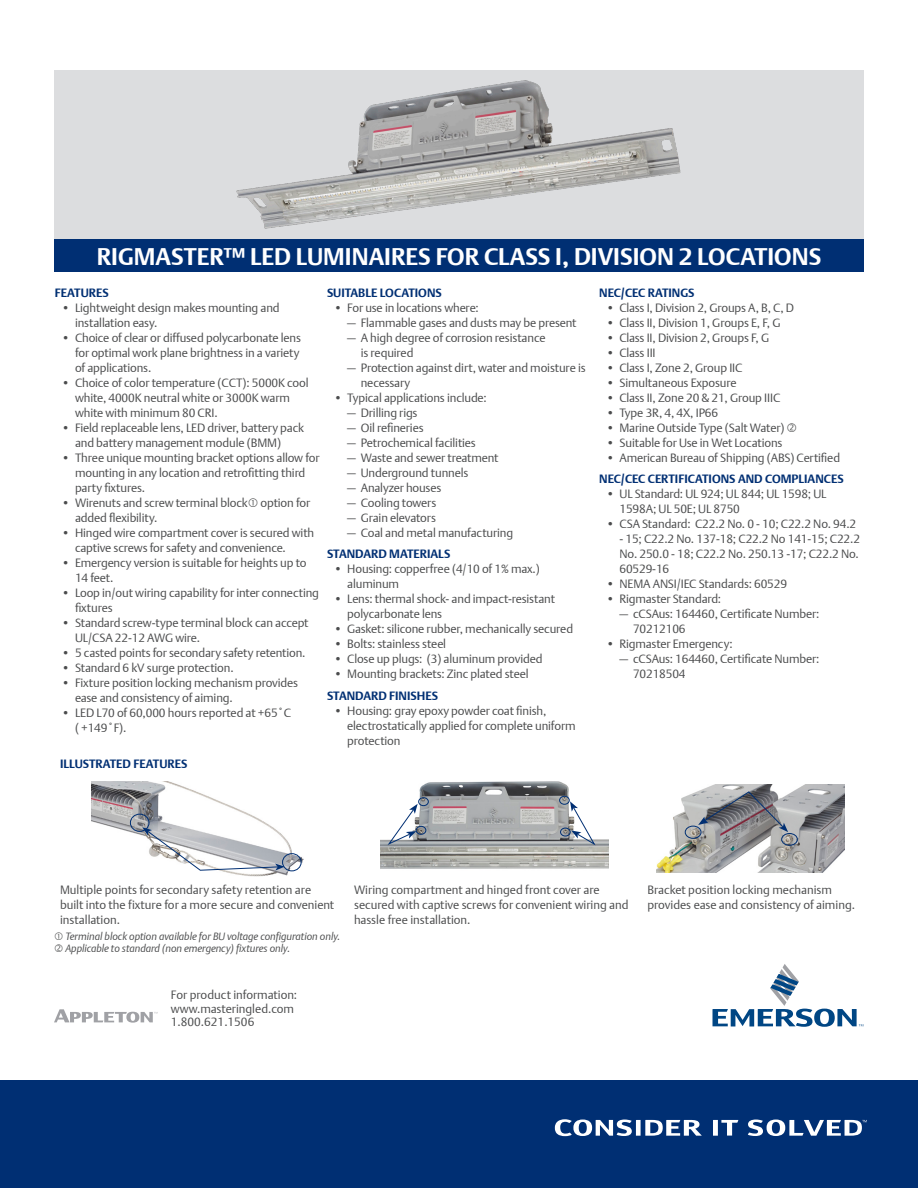
<style>
.page{position:relative;width:918px;height:1188px;background:#fff}
.page>*{position:absolute;margin:0;border:0;box-sizing:border-box;transform-origin:0 0}
.t1{font:700 24px "DTL Argo T";color:#fff}
.Content_Text{font:12px/15px "DTL Argo T Light";letter-spacing:-.01em;color:#4b4c4d}
.Content_Heading{font:700 12px "DTL Argo T";color:#002f73}
.Notes{font:italic 10.5px "DTL Argo T Light";letter-spacing:-.005em;color:#4b4c4d}
</style>
<div class="page">
<div style="left:0;top:1080px;width:918px;height:108px;background:#002f73"></div>
<svg style="left:713px;top:964px;width:150px;height:63px"></svg>
<svg style="left:54px;top:1009px;width:103px;height:14px"></svg>
<svg style="left:713px;top:1120px;width:25px;height:16px"></svg>
<svg style="left:555px;top:1119px;width:147px;height:17px"></svg>
<svg style="left:748px;top:1120px;width:119px;height:16px"></svg>
<img style="left:91px;top:782px;width:213px;height:95px">
<div style="left:130px;top:814px;width:19px;height:18px;border:1px solid #002f73;border-radius:50%"></div>
<div style="left:282px;top:853px;width:20px;height:18px;border:1px solid #002f73;border-radius:50%"></div>
<svg style="left:142px;top:827px;width:143px;height:44px"></svg>
<img style="left:381px;top:781px;width:228px;height:88px">
<div style="left:559px;top:796px;width:11px;height:9px;border:1px solid #002f73;border-radius:50%"></div>
<div style="left:418px;top:797px;width:11px;height:9px;border:1px solid #002f73;border-radius:50%"></div>
<div style="left:560px;top:828px;width:11px;height:9px;border:1px solid #002f73;border-radius:50%"></div>
<div style="left:416px;top:826px;width:10px;height:9px;border:1px solid #002f73;border-radius:50%"></div>
<svg style="left:570px;top:801px;width:27px;height:46px"></svg>
<svg style="left:386px;top:804px;width:32px;height:42px"></svg>
<img style="left:657px;top:785px;width:187px;height:87px">
<div style="left:781px;top:833px;width:17px;height:13px;border:1px solid #002f73;border-radius:50%"></div>
<svg style="left:698px;top:791px;width:90px;height:41px;background:#8a8a90"></svg>
<div style="left:685px;top:826px;width:17px;height:13px;border:1px solid #002f73;border-radius:50%"></div>
<div style="left:54px;top:70px;width:810px;height:170px;background:#dcdddf"></div>
<div style="left:54px;top:240px;width:810px;height:32px;background:#002f73"></div>
<img style="left:236px;top:80px;width:445px;height:149px">
<p class="t1" style="left:97px;top:242px;width:726px">RIGMASTER™ LED LUMINAIRES FOR CLASS I, DIVISION 2 LOCATIONS</p>
<p class="Content_Heading" style="left:55px;top:285px;width:55px">FEATURES</p>
<p class="Content_Text" style="left:75px;top:300px;width:206px;text-indent:-14px">• Lightweight design makes mounting and installation easy.</p>
<p class="Content_Text" style="left:75px;top:330px;width:228px;text-indent:-14px">• Choice of clear or diffused polycarbonate lens for optimal work plane brightness in a variety of applications.</p>
<p class="Content_Text" style="left:75px;top:375px;width:235px;text-indent:-14px">• Choice of color temperature (CCT): 5000K cool white, 4000K neutral white or 3000K warm white with minimum 80 CRI.</p>
<p class="Content_Text" style="left:75px;top:420px;width:231px;text-indent:-14px">• Field replaceable lens, LED driver, battery pack and battery management module (BMM)</p>
<p class="Content_Text" style="left:75px;top:450px;width:246px;text-indent:-14px">• Three unique mounting bracket options allow for mounting in any location and retrofitting third party fixtures.</p>
<p class="Content_Text" style="left:75px;top:495px;width:237px;text-indent:-14px">• Wirenuts and screw terminal block option for added flexibility.</p>
<p class="Content_Text" style="left:75px;top:525px;width:241px;text-indent:-14px">• Hinged wire compartment cover is secured with captive screws for safety and convenience.</p>
<p class="Content_Text" style="left:75px;top:555px;width:233px;text-indent:-14px">• Emergency version is suitable for heights up to<br>14 feet.</p>
<p class="Content_Text" style="left:75px;top:585px;width:246px;text-indent:-14px">• Loop in/out wiring capability for inter connecting fixtures</p>
<p class="Content_Text" style="left:75px;top:615px;width:235px;text-indent:-14px">• Standard screw-type terminal block can accept<br>UL/CSA 22-12 AWG wire.</p>
<p class="Content_Text" style="left:62px;top:645px;width:246px">• 5 casted points for secondary safety retention.</p>
<p class="Content_Text" style="left:62px;top:660px;width:174px">• Standard 6 kV surge protection.</p>
<p class="Content_Text" style="left:75px;top:675px;width:225px;text-indent:-14px">• Fixture position locking mechanism provides ease and consistency of aiming.</p>
<p class="Content_Text" style="left:75px;top:705px;width:218px;text-indent:-14px">• LED L70 of 60,000 hours reported at +65˚C ( +149˚F).</p>
<p class="Content_Heading" style="left:599px;top:285px;width:97px">NEC/CEC RATINGS</p>
<p class="Content_Text" style="left:606px;top:300px;width:190px">• Class I, Division 2, Groups A, B, C, D</p>
<p class="Content_Text" style="left:606px;top:315px;width:176px">• Class II, Division 1, Groups E, F, G</p>
<p class="Content_Text" style="left:606px;top:330px;width:165px">• Class II, Division 2, Groups F, G</p>
<p class="Content_Text" style="left:606px;top:345px;width:51px">• Class III</p>
<p class="Content_Text" style="left:606px;top:360px;width:138px">• Class I, Zone 2, Group IIC</p>
<p class="Content_Text" style="left:606px;top:375px;width:132px">• Simultaneous Exposure</p>
<p class="Content_Text" style="left:606px;top:390px;width:176px">• Class II, Zone 20 &amp; 21, Group IIIC</p>
<p class="Content_Text" style="left:606px;top:405px;width:114px">• Type 3R, 4, 4X, IP66</p>
<p class="Content_Text" style="left:606px;top:420px;width:180px">• Marine Outside Type (Salt Water)</p>
<p class="Content_Text" style="left:606px;top:435px;width:178px">• Suitable for Use in Wet Locations</p>
<p class="Content_Text" style="left:606px;top:450px;width:236px">• American Bureau of Shipping (ABS) Certified</p>
<p class="Content_Heading" style="left:599px;top:472px;width:246px">NEC/CEC CERTIFICATIONS AND COMPLIANCES</p>
<p class="Content_Text" style="left:620px;top:486px;width:209px;text-indent:-14px">• UL Standard: UL 924; UL 844; UL 1598; UL<br>1598A; UL 50E; UL 8750</p>
<p class="Content_Text" style="left:606px;top:516px;width:252px">• CSA Standard: C22.2 No. 0 - 10; C22.2 No. 94.2</p>
<p class="Content_Text" style="left:620px;top:531px;width:242px;text-align:justify">- 15; C22.2 No. 137-18; C22.2 No 141-15; C22.2<br>No. 250.0 - 18; C22.2 No. 250.13 -17; C22.2 No.<br>60529-16</p>
<p class="Content_Text" style="left:606px;top:576px;width:183px">• NEMA ANSI/IEC Standards: 60529</p>
<p class="Content_Text" style="left:606px;top:591px;width:117px">• Rigmaster Standard:</p>
<p class="Content_Text" style="left:633px;top:606px;width:188px;text-indent:-14px">— cCSAus: 164460, Certificate Number:<br>70212106</p>
<p class="Content_Text" style="left:606px;top:636px;width:128px">• Rigmaster Emergency:</p>
<p class="Content_Text" style="left:633px;top:651px;width:188px;text-indent:-14px">— cCSAus: 164460, Certificate Number:<br>70218504</p>
<p class="Content_Heading" style="left:327px;top:285px;width:116px">SUITABLE LOCATIONS</p>
<p class="Content_Text" style="left:334px;top:300px;width:146px">• For use in locations where:</p>
<p class="Content_Text" style="left:347px;top:315px;width:231px">— Flammable gases and dusts may be present</p>
<p class="Content_Text" style="left:361px;top:330px;width:186px;text-indent:-14px">— A high degree of corrosion resistance is required</p>
<p class="Content_Text" style="left:361px;top:360px;width:226px;text-indent:-14px">— Protection against dirt, water and moisture is necessary</p>
<p class="Content_Text" style="left:334px;top:390px;width:154px">• Typical applications include:</p>
<p class="Content_Text" style="left:347px;top:405px;width:72px">— Drilling rigs</p>
<p class="Content_Text" style="left:347px;top:420px;width:78px">— Oil refineries</p>
<p class="Content_Text" style="left:347px;top:435px;width:130px">— Petrochemical facilities</p>
<p class="Content_Text" style="left:347px;top:450px;width:153px">— Waste and sewer treatment</p>
<p class="Content_Text" style="left:347px;top:465px;width:123px">— Underground tunnels</p>
<p class="Content_Text" style="left:347px;top:480px;width:96px">— Analyzer houses</p>
<p class="Content_Text" style="left:347px;top:495px;width:91px">— Cooling towers</p>
<p class="Content_Text" style="left:347px;top:510px;width:90px">— Grain elevators</p>
<p class="Content_Text" style="left:347px;top:525px;width:168px">— Coal and metal manufacturing</p>
<p class="Content_Heading" style="left:327px;top:547px;width:125px">STANDARD MATERIALS</p>
<p class="Content_Text" style="left:347px;top:561px;width:194px;text-indent:-14px">• Housing: copperfree (4/10 of 1% max.) aluminum</p>
<p class="Content_Text" style="left:347px;top:591px;width:209px;text-indent:-14px">• Lens: thermal shock- and impact-resistant polycarbonate lens</p>
<p class="Content_Text" style="left:334px;top:621px;width:241px">• Gasket: silicone rubber, mechanically secured</p>
<p class="Content_Text" style="left:334px;top:636px;width:114px">• Bolts: stainless steel</p>
<p class="Content_Text" style="left:334px;top:651px;width:210px">• Close up plugs: (3) aluminum provided</p>
<p class="Content_Text" style="left:334px;top:666px;width:196px">• Mounting brackets: Zinc plated steel</p>
<p class="Content_Heading" style="left:327px;top:689px;width:113px">STANDARD FINISHES</p>
<p class="Content_Text" style="left:347px;top:703px;width:230px;text-indent:-14px">• Housing: gray epoxy powder coat finish, electrostatically applied for complete uniform protection</p>
<p class="Content_Heading" style="left:60px;top:757px;width:129px">ILLUSTRATED FEATURES</p>
<p class="Content_Text" style="left:60px;top:882px;width:276px">Multiple points for secondary safety retention are built into the fixture for a more secure and convenient installation.</p>
<p class="Content_Text" style="left:354px;top:882px;width:276px">Wiring compartment and hinged front cover are secured with captive screws for convenient wiring and hassle free installation.</p>
<p class="Content_Text" style="left:647px;top:882px;width:209px">Bracket position locking mechanism provides ease and consistency of aiming.</p>
<p class="Notes" style="left:65px;top:930px;width:276px">Terminal block option available for BU voltage configuration only.</p>
<p class="Notes" style="left:65px;top:942px;width:226px">Applicable to standard (non emergency) fixtures only.</p>
<p class="Content_Text" style="left:171px;top:988px;width:128px;line-height:13.5px">For product information: www.masteringled.com<br>1.800.621.1506</p>
</div>
